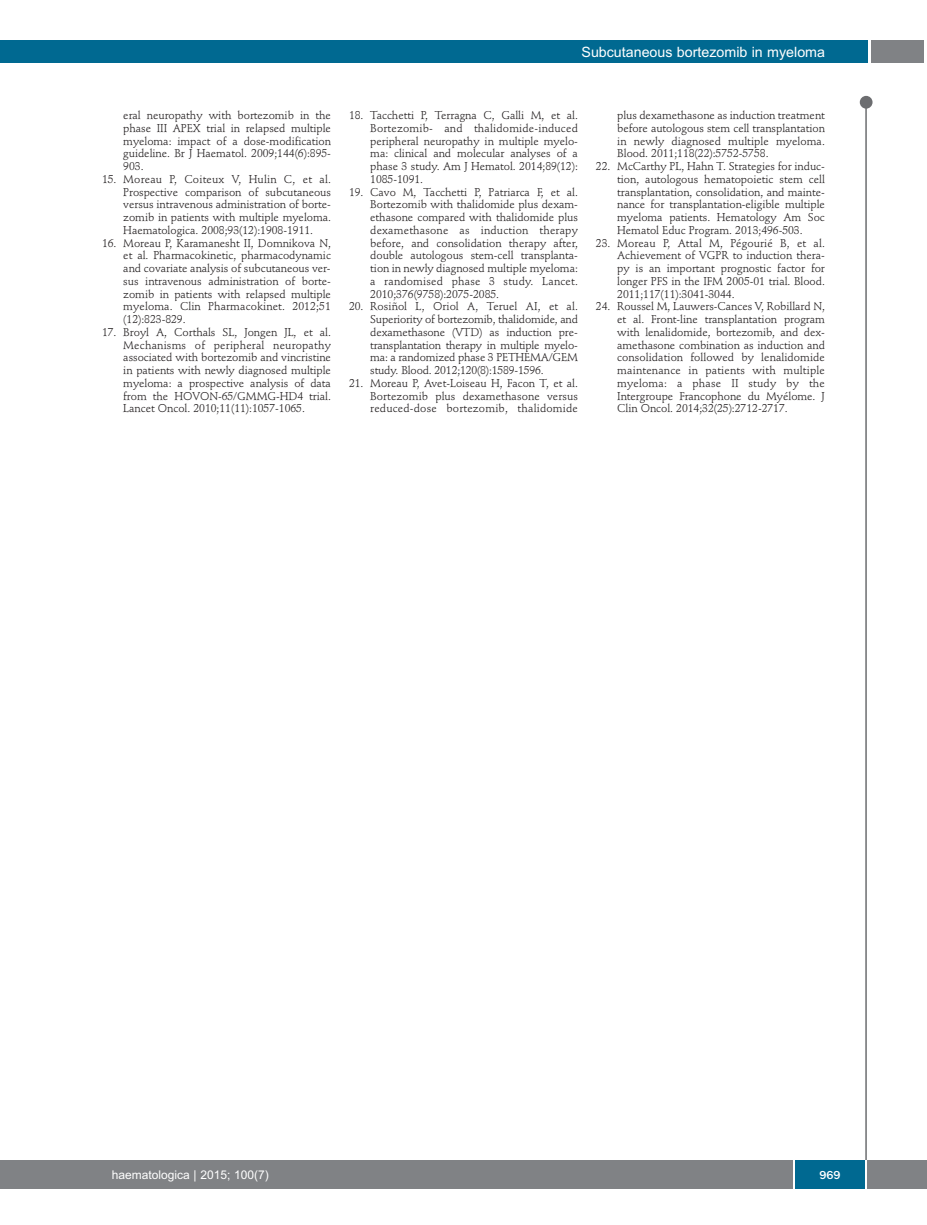
<style>
.page{position:relative;width:927px;height:1225px;background:#fff}
.page>*{position:absolute;margin:0;border:0;box-sizing:border-box;transform-origin:0 0}
.t1{font:14.25px "Arial";color:#fff}
.t2{font:12px "Arial";color:#fff}
.t3{font:500 12px "Franklin Gothic";color:#fff}
.t4{font:11.25px/12.8px "Stempel Schneidler";letter-spacing:-.005em;color:#231f20;text-align:justify}
</style>
<div class="page">
<div style="left:860px;top:96px;width:12px;height:13px;background:#6c6d70;border-radius:50%"></div>
<hr style="left:865px;top:98px;width:2px;height:1062px;background:#6c6d70">
<div style="left:871px;top:40px;width:52px;height:22px;background:#808285"></div>
<div style="left:18px;top:40px;width:849px;height:22px;background:#006991"></div>
<div style="left:17px;top:1160px;width:910px;height:28px;background:#808285"></div>
<div style="left:795px;top:1160px;width:70px;height:28px;background:#006991"></div>
<hr style="left:793px;top:1160px;width:2px;height:28px;background:#fff">
<hr style="left:865px;top:1160px;width:2px;height:28px;background:#fff">
<div style="left:0;top:40px;width:19px;height:22px;background:#006991"></div>
<div style="left:0;top:1160px;width:18px;height:28px;background:#808285"></div>
<p class="t1" style="left:581px;top:44px;width:245px">Subcutaneous bortezomib in myeloma</p>
<p class="t4" style="left:123px;top:110px;width:209px">eral neuropathy with bortezomib in the phase III APEX trial in relapsed multiple myeloma: impact of a dose-modification guideline. Br J Haematol. 2009;144(6):895- 903.</p>
<p class="t4" style="left:123px;top:174px;width:209px;text-indent:-21px">15. Moreau P, Coiteux V, Hulin C, et al.<br>Prospective comparison of subcutaneous versus intravenous administration of borte&shy;zomib in patients with multiple myeloma.<br>Haematologica. 2008;93(12):1908-1911.</p>
<p class="t4" style="left:123px;top:237px;width:209px;text-indent:-21px">16. Moreau P, Karamanesht II, Domnikova N, et al. Pharmacokinetic, pharmacodynamic and covariate analysis of subcutaneous ver&shy;sus intravenous administration of borte&shy;zomib in patients with relapsed multiple myeloma. Clin Pharmacokinet. 2012;51 (12):823-829.</p>
<p class="t4" style="left:123px;top:327px;width:209px;text-indent:-21px">17. Broyl A, Corthals SL, Jongen JL, et al.<br>Mechanisms of peripheral neuropathy associated with bortezomib and vincristine in patients with newly diagnosed multiple myeloma: a prospective analysis of data from the HOVON-65/GMMG-HD4 trial.<br>Lancet Oncol. 2010;11(11):1057-1065.</p>
<p class="t4" style="left:370px;top:110px;width:209px;text-indent:-21px">18. Tacchetti P, Terragna C, Galli M, et al.<br>Bortezomib- and thalidomide-induced peripheral neuropathy in multiple myelo&shy;ma: clinical and molecular analyses of a phase 3 study. Am J Hematol. 2014;89(12):<br>1085-1091.</p>
<p class="t4" style="left:370px;top:186px;width:209px;text-indent:-21px">19. Cavo M, Tacchetti P, Patriarca F, et al.<br>Bortezomib with thalidomide plus dexam&shy;ethasone compared with thalidomide plus dexamethasone as induction therapy before, and consolidation therapy after, double autologous stem-cell transplanta&shy;tion in newly diagnosed multiple myeloma: a randomised phase 3 study. Lancet.<br>2010;376(9758):2075-2085.</p>
<p class="t4" style="left:370px;top:301px;width:209px;text-indent:-21px">20. Rosiñol L, Oriol A, Teruel AI, et al.<br>Superiority of bortezomib, thalidomide, and dexamethasone (VTD) as induction pre&shy;transplantation therapy in multiple myelo&shy;ma: a randomized phase 3 PETHEMA/GEM study. Blood. 2012;120(8):1589-1596.</p>
<p class="t4" style="left:370px;top:378px;width:209px;text-indent:-21px">21. Moreau P, Avet-Loiseau H, Facon T, et al.<br>Bortezomib plus dexamethasone versus reduced-dose bortezomib, thalidomide</p>
<p class="t4" style="left:617px;top:110px;width:209px">plus dexamethasone as induction treatment before autologous stem cell transplantation in newly diagnosed multiple myeloma.<br>Blood. 2011;118(22):5752-5758.</p>
<p class="t4" style="left:617px;top:161px;width:209px;text-indent:-21px">22. McCarthy PL, Hahn T. Strategies for induc&shy;tion, autologous hematopoietic stem cell transplantation, consolidation, and mainte&shy;nance for transplantation-eligible multiple myeloma patients. Hematology Am Soc Hematol Educ Program. 2013;496-503.</p>
<p class="t4" style="left:617px;top:237px;width:209px;text-indent:-21px">23. Moreau P, Attal M, Pégourié B, et al.<br>Achievement of VGPR to induction thera&shy;py is an important prognostic factor for longer PFS in the IFM 2005-01 trial. Blood.<br>2011;117(11):3041-3044.</p>
<p class="t4" style="left:617px;top:301px;width:209px;text-indent:-21px">24. Roussel M, Lauwers-Cances V, Robillard N, et al. Front-line transplantation program with lenalidomide, bortezomib, and dex&shy;amethasone combination as induction and consolidation followed by lenalidomide maintenance in patients with multiple myeloma: a phase II study by the Intergroupe Francophone du Myélome. J Clin Oncol. 2014;32(25):2712-2717.</p>
<p class="t2" style="left:112px;top:1167px;width:158px">haematologica | 2015; 100(7)</p>
<p class="t3" style="left:819px;top:1167px;width:23px">969</p>
</div>
